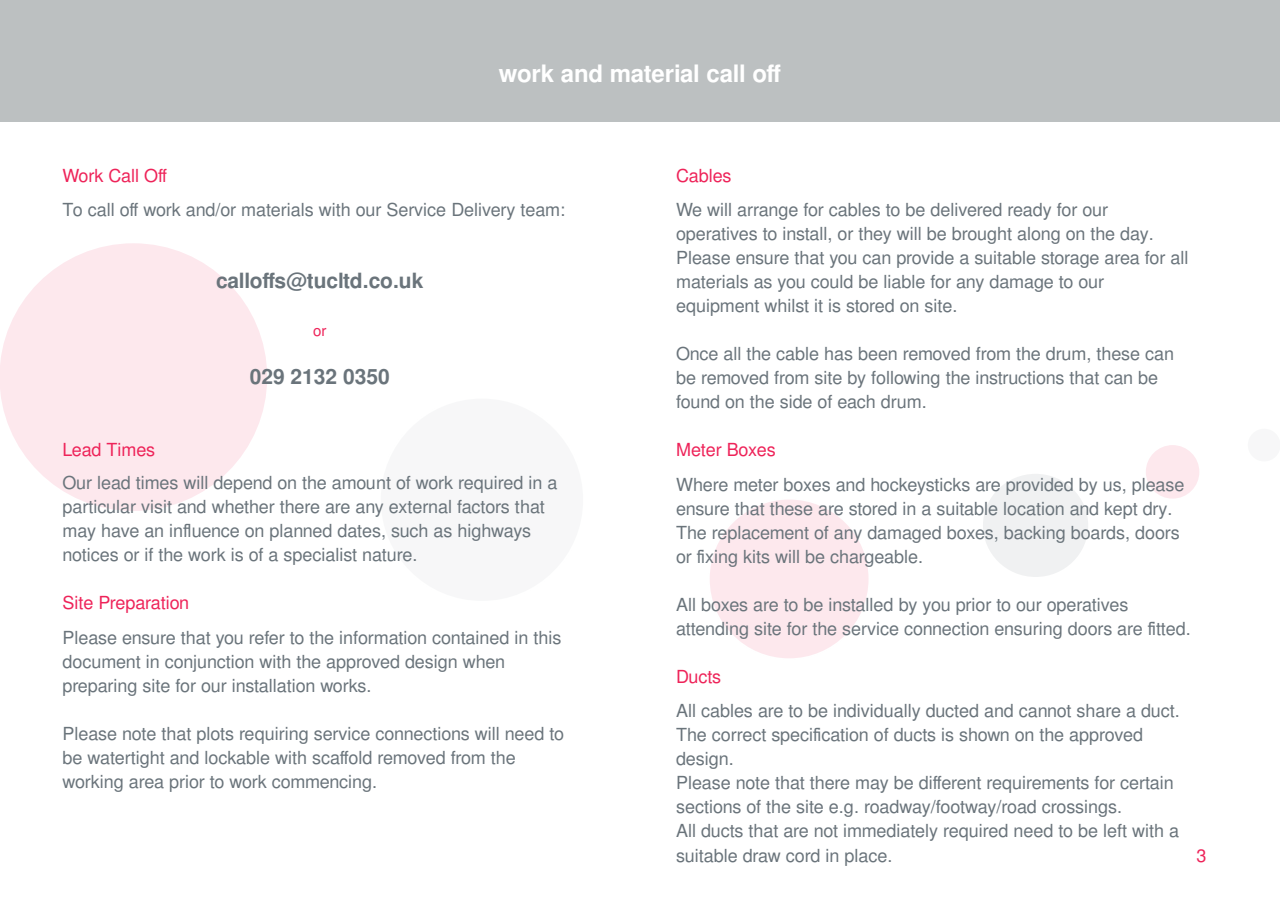
<style>
.page{position:relative;width:1280px;height:910px;background:#fff}
.page>*{position:absolute;margin:0;border:0;box-sizing:border-box;transform-origin:0 0}
.t1{font:700 24px "Free Sans";letter-spacing:-.01em;color:#fff}
.t2{font:700 21px "Free Sans";color:#6a747b}
.t3{font:18px/24px "Free Sans";letter-spacing:-.005em;color:#6a747b}
.t4{font:18px "Free Sans";letter-spacing:-.01em;color:#ee2359}
.t5{font:15px "Free Sans";color:#ee2359}
</style>
<div class="page">
<div style="left:0;top:0;width:1280px;height:121px;background:#bcc0c1"></div>
<div style="left:0;top:243px;width:267px;height:268px;background:#fde8ed;border-radius:50%"></div>
<div style="left:983px;top:474px;width:105px;height:103px;background:#f0f1f2;border-radius:50%"></div>
<div style="left:380px;top:397px;width:204px;height:205px;background:#f7f7f8;border-radius:50%"></div>
<div style="left:709px;top:499px;width:160px;height:160px;background:#fde8ed;border-radius:50%"></div>
<div style="left:1146px;top:445px;width:53px;height:54px;background:#fde8ed;border-radius:50%"></div>
<div style="left:1248px;top:429px;width:32px;height:32px;background:#f7f7f8;border-radius:50%"></div>
<p class="t1" style="left:499px;top:56px;width:284px">work and material call off</p>
<p class="t4" style="left:63px;top:163px;width:106px">Work Call Off</p>
<p class="t3" style="left:63px;top:199px;width:504px">To call off work and/or materials with our Service Delivery team:</p>
<p class="t2" style="left:216px;top:266px;width:209px">calloffs@tucltd.co.uk</p>
<p class="t5" style="left:313px;top:321px;width:15px">or</p>
<p class="t2" style="left:250px;top:362px;width:142px">029 2132 0350</p>
<p class="t4" style="left:63px;top:438px;width:94px">Lead Times</p>
<p class="t3" style="left:63px;top:472px;width:496px">Our lead times will depend on the amount of work required in a particular visit and whether there are any external factors that may have an influence on planned dates, such as highways notices or if the work is of a specialist nature.</p>
<p class="t4" style="left:63px;top:591px;width:128px">Site Preparation</p>
<p class="t3" style="left:63px;top:627px;width:500px">Please ensure that you refer to the information contained in this document in conjunction with the approved design when</p>
<p class="t3" style="left:63px;top:675px;width:311px">preparing site for our installation works.</p>
<p class="t3" style="left:63px;top:723px;width:503px">Please note that plots requiring service connections will need to be watertight and lockable with scaffold removed from the</p>
<p class="t3" style="left:63px;top:771px;width:316px">working area prior to work commencing.</p>
<p class="t4" style="left:676px;top:163px;width:57px">Cables</p>
<p class="t3" style="left:676px;top:199px;width:433px">We will arrange for cables to be delivered ready for our</p>
<p class="t3" style="left:676px;top:223px;width:514px">operatives to install, or they will be brought along on the day.<br>Please ensure that you can provide a suitable storage area for all materials as you could be liable for any damage to our</p>
<p class="t3" style="left:676px;top:295px;width:283px">equipment whilst it is stored on site.</p>
<p class="t3" style="left:676px;top:343px;width:499px">Once all the cable has been removed from the drum, these can be removed from site by following the instructions that can be found on the side of each drum.</p>
<p class="t4" style="left:676px;top:438px;width:101px">Meter Boxes</p>
<p class="t3" style="left:676px;top:474px;width:510px">Where meter boxes and hockeysticks are provided by us, please ensure that these are stored in a suitable location and kept dry.</p>
<p class="t3" style="left:676px;top:522px;width:505px">The replacement of any damaged boxes, backing boards, doors or fixing kits will be chargeable.</p>
<p class="t3" style="left:676px;top:594px;width:454px">All boxes are to be installed by you prior to our operatives</p>
<p class="t3" style="left:676px;top:618px;width:516px">attending site for the service connection ensuring doors are fitted.</p>
<p class="t4" style="left:676px;top:664px;width:47px">Ducts</p>
<p class="t3" style="left:676px;top:700px;width:505px">All cables are to be individually ducted and cannot share a duct.<br>The correct specification of ducts is shown on the approved</p>
<p class="t3" style="left:676px;top:748px;width:59px">design.</p>
<p class="t3" style="left:676px;top:772px;width:499px">Please note that there may be different requirements for certain sections of the site e.g. roadway/footway/road crossings.</p>
<p class="t3" style="left:676px;top:820px;width:504px">All ducts that are not immediately required need to be left with a suitable draw cord in place.</p>
<p class="t4" style="left:1196px;top:843px;width:12px">3</p>
</div>
